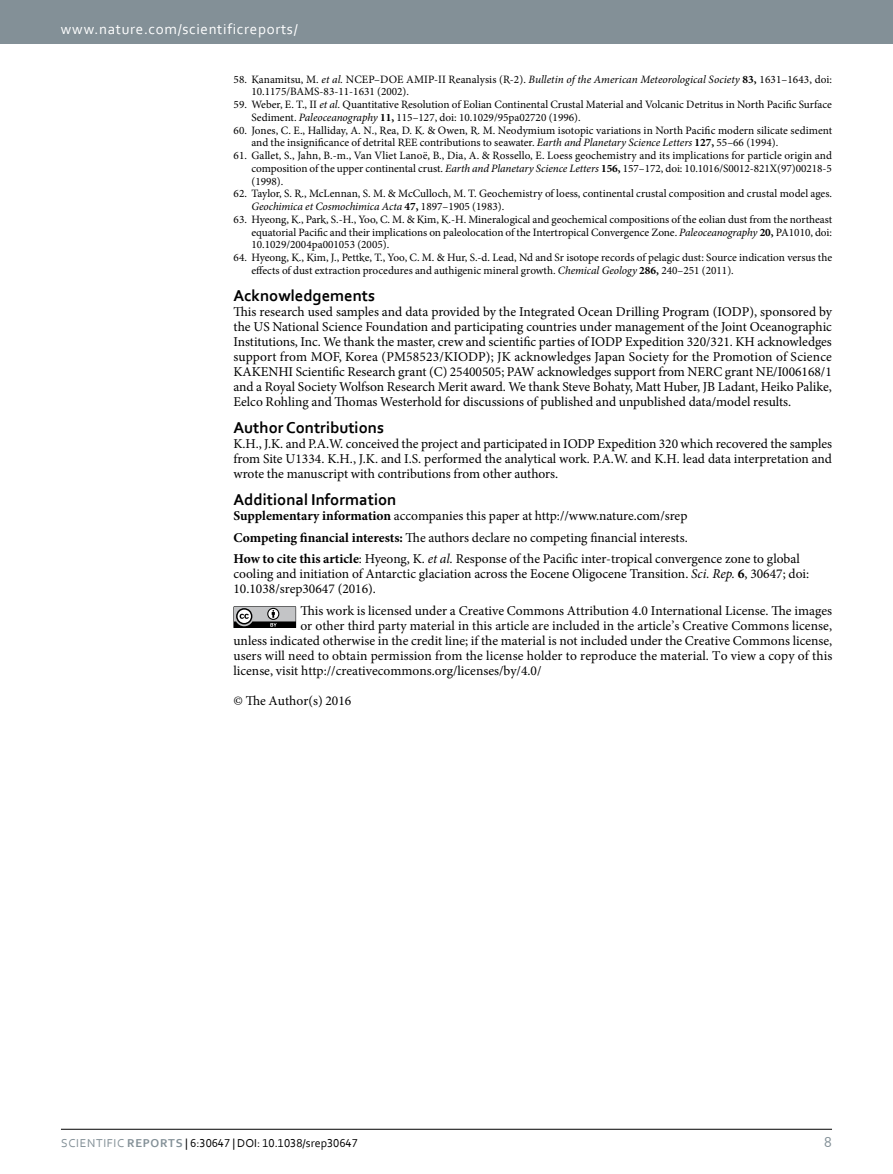
<style>
.page{position:relative;width:893px;height:1174px;background:#fff}
.page>*{position:absolute;margin:0;border:0;box-sizing:border-box;transform-origin:0 0}
.t1{font:700 16.5px "Corbel";color:#000}
.t2{font:15px "Corbel";letter-spacing:.045em;color:#fff}
.t3{font:15px "Corbel";color:#839097}
.t4{font:13.5px/15px "Minion Pro";color:#000;text-align:justify}
.t5{font:12px "Corbel";color:#000}
.t6{font:11.25px/12.8px "Minion Pro";color:#000}
.s1{font-style:italic}
.s2{font-weight:700}
.s3{color:#839097}
.s4{font-weight:700;color:#839097}
</style>
<div class="page">
<div style="left:0;top:0;width:893px;height:43px;background:#839097"></div>
<hr style="left:61px;top:1129px;width:771px;height:1px;background:#000">
<svg style="left:233px;top:606px;width:63px;height:22px"></svg>
<p class="t2" style="left:61px;top:19px;width:238px">www.nature.com/scientificreports/</p>
<p class="t6" style="left:251px;top:73px;width:582px;text-indent:-18px">58. Kanamitsu, M. <span class="s1">et al.</span> NCEP–DOE AMIP-II Reanalysis (R-2). <span class="s1">Bulletin of the American Meteorological Society</span> <span class="s2">83,</span> 1631–1643, doi:<br>10.1175/BAMS-83-11-1631 (2002).</p>
<p class="t6" style="left:251px;top:98px;width:582px;text-indent:-18px">59. Weber, E. T., II <span class="s1">et al.</span> Quantitative Resolution of Eolian Continental Crustal Material and Volcanic Detritus in North Pacific Surface<br>Sediment. <span class="s1">Paleoceanography</span> <span class="s2">11,</span> 115–127, doi: 10.1029/95pa02720 (1996).</p>
<p class="t6" style="left:251px;top:124px;width:582px;text-indent:-18px">60. Jones, C. E., Halliday, A. N., Rea, D. K. &amp; Owen, R. M. Neodymium isotopic variations in North Pacific modern silicate sediment and the insignificance of detrital REE contributions to seawater. <span class="s1">Earth and Planetary Science Letters</span> <span class="s2">127,</span> 55–66 (1994).</p>
<p class="t6" style="left:251px;top:149px;width:582px;text-align:justify;text-indent:-18px">61. Gallet, S., Jahn, B.-m., Van Vliet Lanoë, B., Dia, A. &amp; Rossello, E. Loess geochemistry and its implications for particle origin and composition of the upper continental crust. <span class="s1">Earth and Planetary Science Letters</span> <span class="s2">156,</span> 157–172, doi: 10.1016/S0012-821X(97)00218-5 (1998).</p>
<p class="t6" style="left:251px;top:187px;width:582px;text-indent:-18px">62. Taylor, S. R., McLennan, S. M. &amp; McCulloch, M. T. Geochemistry of loess, continental crustal composition and crustal model ages.<br><span class="s1">Geochimica et Cosmochimica Acta</span> <span class="s2">47,</span> 1897–1905 (1983).</p>
<p class="t6" style="left:251px;top:213px;width:582px;text-align:justify;text-indent:-18px">63. Hyeong, K., Park, S.-H., Yoo, C. M. &amp; Kim, K.-H. Mineralogical and geochemical compositions of the eolian dust from the northeast equatorial Pacific and their implications on paleolocation of the Intertropical Convergence Zone. <span class="s1">Paleoceanography</span> <span class="s2">20,</span> PA1010, doi:<br>10.1029/2004pa001053 (2005).</p>
<p class="t6" style="left:251px;top:251px;width:582px;text-indent:-18px">64. Hyeong, K., Kim, J., Pettke, T., Yoo, C. M. &amp; Hur, S.-d. Lead, Nd and Sr isotope records of pelagic dust: Source indication versus the effects of dust extraction procedures and authigenic mineral growth. <span class="s1">Chemical Geology</span> <span class="s2">286,</span> 240–251 (2011).</p>
<p class="t1" style="left:233px;top:285px;width:143px">Acknowledgements</p>
<p class="t4" style="left:233px;top:304px;width:600px">This research used samples and data provided by the Integrated Ocean Drilling Program (IODP), sponsored by the US National Science Foundation and participating countries under management of the Joint Oceanographic Institutions, Inc. We thank the master, crew and scientific parties of IODP Expedition 320/321. KH acknowledges support from MOF, Korea (PM58523/KIODP); JK acknowledges Japan Society for the Promotion of Science KAKENHI Scientific Research grant (C) 25400505; PAW acknowledges support from NERC grant NE/I006168/1 and a Royal Society Wolfson Research Merit award. We thank Steve Bohaty, Matt Huber, JB Ladant, Heiko Palike, Eelco Rohling and Thomas Westerhold for discussions of published and unpublished data/model results.</p>
<p class="t1" style="left:233px;top:417px;width:152px">Author Contributions</p>
<p class="t4" style="left:233px;top:436px;width:600px">K.H., J.K. and P.A.W. conceived the project and participated in IODP Expedition 320 which recovered the samples from Site U1334. K.H., J.K. and I.S. performed the analytical work. P.A.W. and K.H. lead data interpretation and wrote the manuscript with contributions from other authors.</p>
<p class="t1" style="left:233px;top:489px;width:164px">Additional Information</p>
<p class="t4" style="left:233px;top:505px;width:568px;line-height:21.8px;text-align:left"><span class="s2">Supplementary information</span> accompanies this paper at http://www.nature.com/srep<br><span class="s2">Competing financial interests:</span> The authors declare no competing financial interests.<br><span class="s2">How to cite this article</span>: Hyeong, K. <span class="s1">et al.</span> Response of the Pacific inter-tropical convergence zone to global</p>
<p class="t4" style="left:233px;top:566px;width:577px">cooling and initiation of Antarctic glaciation across the Eocene Oligocene Transition. <span class="s1">Sci. Rep.</span> <span class="s2">6</span>, 30647; doi:<br>10.1038/srep30647 (2016).</p>
<p class="t4" style="left:300px;top:603px;width:533px">This work is licensed under a Creative Commons Attribution 4.0 International License. The images</p>
<p class="t4" style="left:300px;top:618px;width:533px">or other third party material in this article are included in the article’s Creative Commons license,</p>
<p class="t4" style="left:233px;top:633px;width:600px">unless indicated otherwise in the credit line; if the material is not included under the Creative Commons license,</p>
<p class="t4" style="left:233px;top:648px;width:600px">users will need to obtain permission from the license holder to reproduce the material. To view a copy of this</p>
<p class="t4" style="left:233px;top:663px;width:310px">license, visit http://creativecommons.org/licenses/by/4.0/</p>
<p class="t4" style="left:233px;top:693px;width:119px">© The Author(s) 2016</p>
<p class="t5" style="left:61px;top:1135px;width:298px"><span class="s3">Scientific</span> <span class="s4">Reports</span> | 6:30647 | DOI: 10.1038/srep30647</p>
<p class="t3" style="left:824px;top:1132px;width:9px">8</p>
</div>
